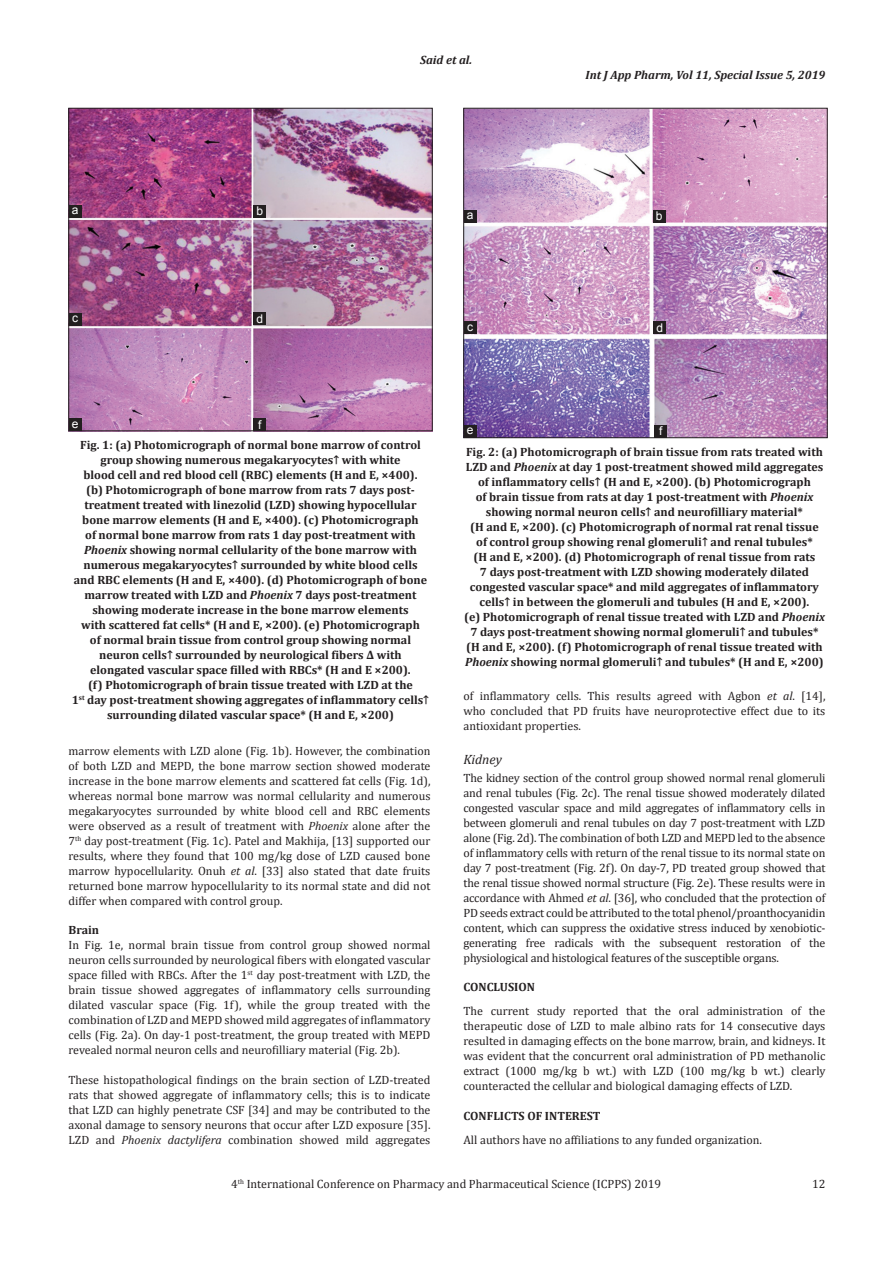
<style>
.page{position:relative;width:894px;height:1263px;background:#fff}
.page>*{position:absolute;margin:0;border:0;box-sizing:border-box;transform-origin:0 0}
.t1{font:italic 13.5px "Cambria";color:#231f20}
.TX{font:12px/15px "Cambria";color:#231f20;text-align:justify}
.FGC{font:700 12px/15px "Cambria";color:#231f20;text-align:center}
.t2{font:italic 700 12px "Cambria";color:#231f20}
.LABEL{font:12px "Arial";color:#fff}
.s1{font-style:italic}
</style>
<div class="page">
<img style="left:70px;top:110px;width:360px;height:319px">
<div style="left:68px;top:108px;width:364px;height:323px;border:1px solid #231f20"></div>
<div style="left:253px;top:312px;width:13px;height:13px;background:#231f20"></div>
<div style="left:69px;top:313px;width:13px;height:12px;background:#231f20"></div>
<div style="left:253px;top:205px;width:13px;height:12px;background:#231f20"></div>
<div style="left:253px;top:418px;width:13px;height:12px;background:#231f20"></div>
<div style="left:69px;top:205px;width:13px;height:12px;background:#231f20"></div>
<div style="left:69px;top:418px;width:13px;height:12px;background:#231f20"></div>
<img style="left:465px;top:110px;width:360px;height:326px">
<div style="left:463px;top:108px;width:364px;height:330px;border:1px solid #231f20"></div>
<div style="left:653px;top:321px;width:13px;height:13px;background:#231f20"></div>
<div style="left:464px;top:321px;width:12px;height:13px;background:#231f20"></div>
<div style="left:652px;top:210px;width:13px;height:12px;background:#231f20"></div>
<div style="left:654px;top:425px;width:13px;height:12px;background:#231f20"></div>
<div style="left:463px;top:210px;width:13px;height:13px;background:#231f20"></div>
<div style="left:464px;top:425px;width:12px;height:12px;background:#231f20"></div>
<p class="LABEL" style="left:72px;top:202px;width:8px">a</p>
<p class="LABEL" style="left:256px;top:203px;width:8px">b</p>
<p class="LABEL" style="left:72px;top:310px;width:7px">c</p>
<p class="LABEL" style="left:256px;top:311px;width:8px">d</p>
<p class="LABEL" style="left:72px;top:415px;width:8px">e</p>
<p class="LABEL" style="left:258px;top:416px;width:5px">f</p>
<p class="t2" style="left:420px;top:51px;width:54px">Said et al.</p>
<p class="LABEL" style="left:466px;top:207px;width:8px">a</p>
<p class="t2" style="left:585px;top:66px;width:241px">Int J App Pharm, Vol 11, Special Issue 5, 2019</p>
<p class="LABEL" style="left:655px;top:208px;width:8px">b</p>
<p class="LABEL" style="left:467px;top:319px;width:7px">c</p>
<p class="LABEL" style="left:656px;top:320px;width:8px">d</p>
<p class="LABEL" style="left:467px;top:422px;width:8px">e</p>
<p class="LABEL" style="left:659px;top:423px;width:5px">f</p>
<p class="FGC" style="left:72px;top:437px;width:359px">Fig. 1: (a) Photomicrograph of normal bone marrow of control group showing numerous megakaryocytes↑ with white<br>blood cell and red blood cell (RBC) elements (H and E, ×400).<br>(b) Photomicrograph of bone marrow from rats 7 days post&shy;treatment treated with linezolid (LZD) showing hypocellular bone marrow elements (H and E, ×400). (c) Photomicrograph<br>of normal bone marrow from rats 1 day post-treatment with <span class="s1">Phoenix</span> showing normal cellularity of the bone marrow with numerous megakaryocytes↑ surrounded by white blood cells and RBC elements (H and E, ×400). (d) Photomicrograph of bone marrow treated with LZD and <span class="s1">Phoenix</span> 7 days post-treatment showing moderate increase in the bone marrow elements<br>with scattered fat cells* (H and E, ×200). (e) Photomicrograph<br>of normal brain tissue from control group showing normal neuron cells↑ surrounded by neurological fibers Δ with elongated vascular space filled with RBCs* (H and E ×200).<br>(f) Photomicrograph of brain tissue treated with LZD at the<br>1<sup>st</sup> day post-treatment showing aggregates of inflammatory cells↑ surrounding dilated vascular space* (H and E, ×200)</p>
<p class="TX" style="left:68px;top:743px;width:363px">marrow elements with LZD alone (Fig. 1b). However, the combination of both LZD and MEPD, the bone marrow section showed moderate increase in the bone marrow elements and scattered fat cells (Fig. 1d), whereas normal bone marrow was normal cellularity and numerous megakaryocytes surrounded by white blood cell and RBC elements were observed as a result of treatment with <span class="s1">Phoenix</span> alone after the 7<sup>th</sup> day post-treatment (Fig. 1c). Patel and Makhija, [13] supported our results, where they found that 100 mg/kg dose of LZD caused bone marrow hypocellularity. Onuh <span class="s1">et al</span>. [33] also stated that date fruits returned bone marrow hypocellularity to its normal state and did not differ when compared with control group.</p>
<h2 class="FGC" style="left:68px;top:922px;width:32px">Brain</h2>
<p class="TX" style="left:68px;top:937px;width:363px">In Fig. 1e, normal brain tissue from control group showed normal neuron cells surrounded by neurological fibers with elongated vascular space filled with RBCs. After the 1<sup>st</sup> day post-treatment with LZD, the brain tissue showed aggregates of inflammatory cells surrounding dilated vascular space (Fig. 1f), while the group treated with the combination of LZD and MEPD showed mild aggregates of inflammatory cells (Fig. 2a). On day-1 post-treatment, the group treated with MEPD revealed normal neuron cells and neurofilliary material (Fig. 2b).</p>
<p class="TX" style="left:68px;top:1072px;width:363px">These histopathological findings on the brain section of LZD-treated rats that showed aggregate of inflammatory cells; this is to indicate that LZD can highly penetrate CSF [34] and may be contributed to the axonal damage to sensory neurons that occur after LZD exposure [35].<br>LZD and <span class="s1">Phoenix dactylifera</span> combination showed mild aggregates</p>
<p class="FGC" style="left:464px;top:444px;width:362px">Fig. 2: (a) Photomicrograph of brain tissue from rats treated with LZD and <span class="s1">Phoenix</span> at day 1 post-treatment showed mild aggregates of inflammatory cells↑ (H and E, ×200). (b) Photomicrograph<br>of brain tissue from rats at day 1 post-treatment with <span class="s1">Phoenix </span>showing normal neuron cells↑ and neurofilliary material*<br>(H and E, ×200). (c) Photomicrograph of normal rat renal tissue of control group showing renal glomeruli↑ and renal tubules*<br>(H and E, ×200). (d) Photomicrograph of renal tissue from rats<br>7 days post-treatment with LZD showing moderately dilated congested vascular space* and mild aggregates of inflammatory cells↑ in between the glomeruli and tubules (H and E, ×200).<br>(e) Photomicrograph of renal tissue treated with LZD and <span class="s1">Phoenix </span>7 days post-treatment showing normal glomeruli↑ and tubules* (H and E, ×200). (f) Photomicrograph of renal tissue treated with <span class="s1">Phoenix</span> showing normal glomeruli↑ and tubules* (H and E, ×200)</p>
<p class="TX" style="left:463px;top:688px;width:363px">of inflammatory cells. This results agreed with Agbon <span class="s1">et al</span>. [14], who concluded that PD fruits have neuroprotective effect due to its antioxidant properties.</p>
<h3 class="t1" style="left:463px;top:750px;width:40px">Kidney</h3>
<p class="TX" style="left:463px;top:770px;width:363px">The kidney section of the control group showed normal renal glomeruli and renal tubules (Fig. 2c). The renal tissue showed moderately dilated congested vascular space and mild aggregates of inflammatory cells in between glomeruli and renal tubules on day 7 post-treatment with LZD alone (Fig. 2d). The combination of both LZD and MEPD led to the absence of inflammatory cells with return of the renal tissue to its normal state on day 7 post-treatment (Fig. 2f). On day-7, PD treated group showed that the renal tissue showed normal structure (Fig. 2e). These results were in accordance with Ahmed <span class="s1">et al</span>. [36], who concluded that the protection of PD seeds extract could be attributed to the total phenol/proanthocyanidin content, which can suppress the oxidative stress induced by xenobiotic&shy;generating free radicals with the subsequent restoration of the physiological and histological features of the susceptible organs.</p>
<h1 class="FGC" style="left:463px;top:979px;width:73px">CONCLUSION</h1>
<p class="TX" style="left:463px;top:1003px;width:363px">The current study reported that the oral administration of the therapeutic dose of LZD to male albino rats for 14 consecutive days resulted in damaging effects on the bone marrow, brain, and kidneys. It was evident that the concurrent oral administration of PD methanolic extract (1000 mg/kg b wt.) with LZD (100 mg/kg b wt.) clearly counteracted the cellular and biological damaging effects of LZD.</p>
<h1 class="FGC" style="left:463px;top:1107px;width:138px">CONFLICTS OF INTEREST</h1>
<p class="TX" style="left:463px;top:1132px;width:300px">All authors have no affiliations to any funded organization.</p>
<p class="TX" style="left:231px;top:1176px;width:431px">4<sup>th</sup> International Conference on Pharmacy and Pharmaceutical Science (ICPPS) 2019</p>
<p class="TX" style="left:811px;top:1176px;width:15px">12</p>
</div>
